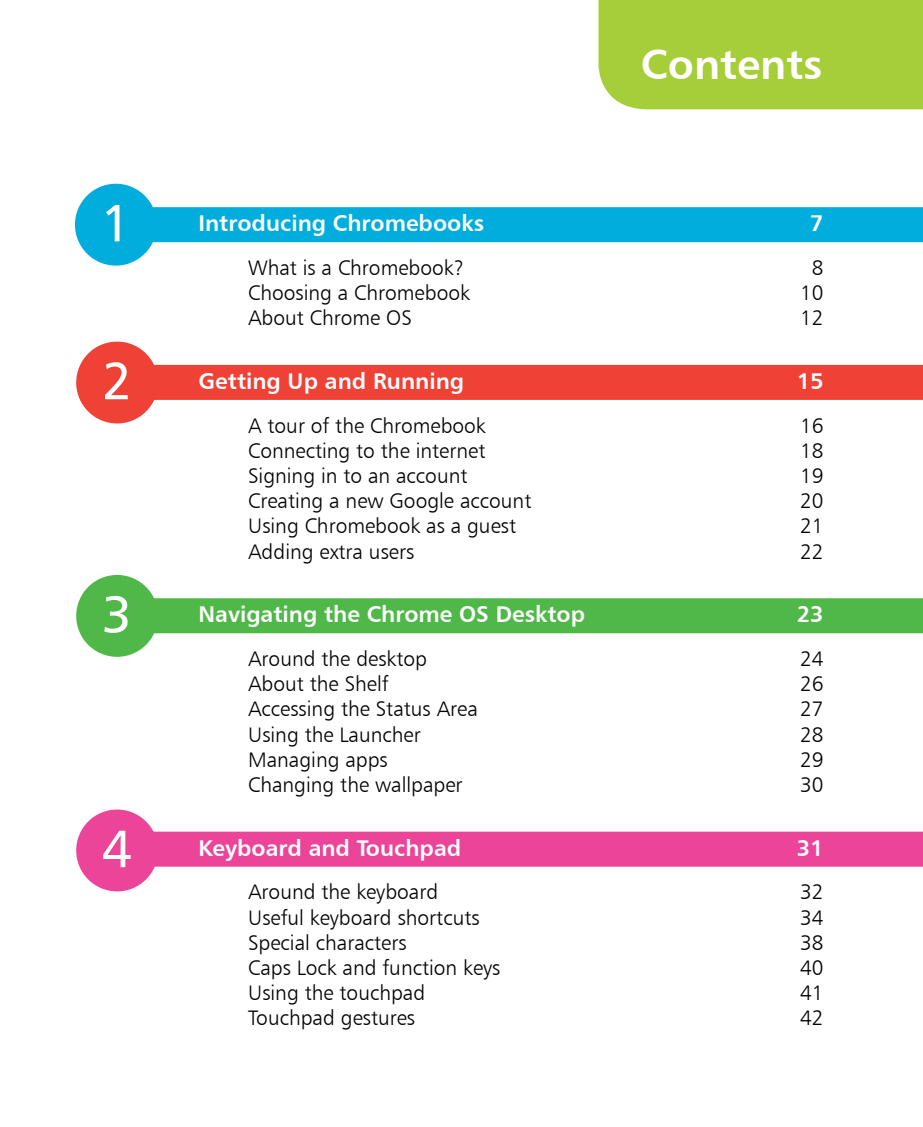
<style>
.page{position:relative;width:923px;height:1127px;background:#fff}
.page>*{position:absolute;margin:0;border:0;box-sizing:border-box;transform-origin:0 0}
.t1{font:52.5px "Humanist 777 BT Roman B";color:#fff}
.t2{font:42px "Humanist 777 BT Bold B";color:#fff}
.t3{font:22.75px "Humanist 777 BT Bold B";color:#fff}
.t4{font:21px "Humanist 777 BT Light B";color:#000}
</style>
<div class="page">
<div style="left:99px;top:207px;width:824px;height:35px;background:#00addc"></div>
<div style="left:99px;top:365px;width:824px;height:35px;background:#ef4135"></div>
<div style="left:99px;top:598px;width:824px;height:35px;background:#50b848"></div>
<div style="left:99px;top:831px;width:824px;height:35px;background:#eb4498"></div>
<div style="left:75px;top:184px;width:82px;height:81px;background:#00addc;border-radius:50%"></div>
<div style="left:598px;top:0;width:325px;height:109px;background:#a6ce39"></div>
<div style="left:76px;top:341px;width:82px;height:82px;background:#ef4135;border-radius:50%"></div>
<div style="left:76px;top:574px;width:82px;height:82px;background:#50b848;border-radius:50%"></div>
<div style="left:76px;top:809px;width:82px;height:82px;background:#eb4498;border-radius:50%"></div>
<h1 class="t1" style="left:101px;top:190px;width:32px">1</h1>
<h1 class="t1" style="left:102px;top:348px;width:32px">2</h1>
<h1 class="t1" style="left:102px;top:581px;width:32px">3</h1>
<h1 class="t1" style="left:102px;top:816px;width:32px">4</h1>
<h2 class="t2" style="left:641px;top:37px;width:183px">Contents</h2>
<p class="t3" style="left:198px;top:209px;width:287px">Introducing Chromebooks</p>
<p class="t3" style="left:810px;top:209px;width:15px">7</p>
<p class="t4" style="left:248px;top:254px;width:217px">What is a Chromebook?</p>
<p class="t4" style="left:812px;top:254px;width:13px">8</p>
<p class="t4" style="left:248px;top:280px;width:223px">Choosing a Chromebook</p>
<p class="t4" style="left:800px;top:280px;width:25px">10</p>
<p class="t4" style="left:248px;top:305px;width:165px">About Chrome OS</p>
<p class="t4" style="left:800px;top:305px;width:25px">12</p>
<p class="t3" style="left:198px;top:366px;width:267px">Getting Up and Running</p>
<p class="t3" style="left:796px;top:366px;width:28px">15</p>
<p class="t4" style="left:248px;top:412px;width:239px">A tour of the Chromebook</p>
<p class="t4" style="left:800px;top:412px;width:25px">16</p>
<p class="t4" style="left:248px;top:437px;width:239px">Connecting to the internet</p>
<p class="t4" style="left:800px;top:437px;width:25px">18</p>
<p class="t4" style="left:248px;top:462px;width:221px">Signing in to an account</p>
<p class="t4" style="left:800px;top:462px;width:25px">19</p>
<p class="t4" style="left:248px;top:488px;width:285px">Creating a new Google account</p>
<p class="t4" style="left:800px;top:488px;width:25px">20</p>
<p class="t4" style="left:248px;top:513px;width:269px">Using Chromebook as a guest</p>
<p class="t4" style="left:800px;top:513px;width:25px">21</p>
<p class="t4" style="left:248px;top:538px;width:168px">Adding extra users</p>
<p class="t4" style="left:800px;top:538px;width:25px">22</p>
<p class="t3" style="left:198px;top:600px;width:388px">Navigating the Chrome OS Desktop</p>
<p class="t3" style="left:796px;top:600px;width:28px">23</p>
<p class="t4" style="left:248px;top:645px;width:180px">Around the desktop</p>
<p class="t4" style="left:800px;top:645px;width:25px">24</p>
<p class="t4" style="left:248px;top:670px;width:142px">About the Shelf</p>
<p class="t4" style="left:800px;top:670px;width:25px">26</p>
<p class="t4" style="left:248px;top:696px;width:231px">Accessing the Status Area</p>
<p class="t4" style="left:800px;top:696px;width:25px">27</p>
<p class="t4" style="left:248px;top:721px;width:174px">Using the Launcher</p>
<p class="t4" style="left:800px;top:721px;width:25px">28</p>
<p class="t4" style="left:248px;top:746px;width:141px">Managing apps</p>
<p class="t4" style="left:800px;top:746px;width:25px">29</p>
<p class="t4" style="left:248px;top:771px;width:216px">Changing the wallpaper</p>
<p class="t4" style="left:800px;top:771px;width:25px">30</p>
<p class="t3" style="left:198px;top:833px;width:264px">Keyboard and Touchpad</p>
<p class="t3" style="left:796px;top:833px;width:28px">31</p>
<p class="t4" style="left:248px;top:878px;width:192px">Around the keyboard</p>
<p class="t4" style="left:800px;top:878px;width:25px">32</p>
<p class="t4" style="left:248px;top:904px;width:233px">Useful keyboard shortcuts</p>
<p class="t4" style="left:800px;top:904px;width:25px">34</p>
<p class="t4" style="left:248px;top:929px;width:160px">Special characters</p>
<p class="t4" style="left:800px;top:929px;width:25px">38</p>
<p class="t4" style="left:248px;top:954px;width:254px">Caps Lock and function keys</p>
<p class="t4" style="left:800px;top:954px;width:25px">40</p>
<p class="t4" style="left:248px;top:979px;width:179px">Using the touchpad</p>
<p class="t4" style="left:800px;top:979px;width:25px">41</p>
<p class="t4" style="left:248px;top:1004px;width:168px">Touchpad gestures</p>
<p class="t4" style="left:800px;top:1004px;width:25px">42</p>
</div>
